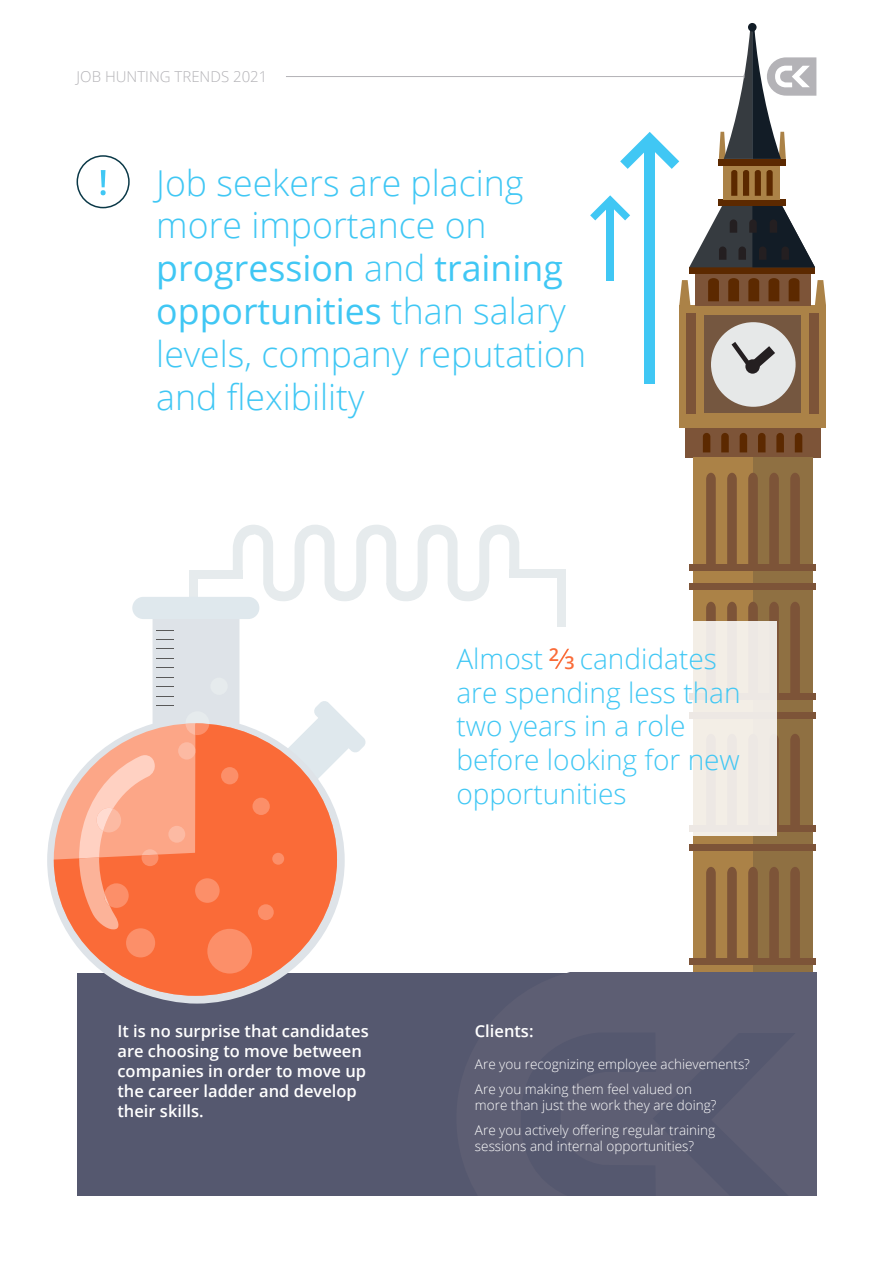
<style>
.page{position:relative;width:893px;height:1263px;background:#fff}
.page>*{position:absolute;margin:0;border:0;box-sizing:border-box;transform-origin:0 0}
.t1{font:300 35.7px/42.8px "Open Sans";color:#40c7f4}
.t2{font:300 28.05px/33.6px "Open Sans";color:#40c7f4}
.t3{font:600 17.85px "Open Sans";color:#fa6b38}
.t4{font:600 16.5px/19.8px "Open Sans";color:#fff}
.t5{font:300 15px "Open Sans";color:#b4b3b7}
.t6{font:300 13.5px/16.2px "Open Sans";color:#fff}
.s1{font-weight:400}
</style>
<div class="page">
<div style="left:679px;top:305px;width:147px;height:123px;background:#ab8247"></div>
<div style="left:685px;top:428px;width:135px;height:29px;background:#7d5438"></div>
<div style="left:693px;top:457px;width:119px;height:552px;background:#ab8247"></div>
<div style="left:753px;top:457px;width:59px;height:552px;background:#8f7042"></div>
<svg style="left:795px;top:433px;width:7px;height:19px"></svg>
<svg style="left:776px;top:433px;width:8px;height:19px"></svg>
<svg style="left:758px;top:433px;width:7px;height:19px"></svg>
<svg style="left:740px;top:433px;width:7px;height:19px"></svg>
<svg style="left:703px;top:433px;width:7px;height:19px"></svg>
<svg style="left:721px;top:433px;width:8px;height:19px"></svg>
<div style="left:687px;top:313px;width:9px;height:101px;background:#7d5438"></div>
<div style="left:809px;top:313px;width:9px;height:101px;background:#7d5438"></div>
<div style="left:705px;top:315px;width:96px;height:98px;background:#755740"></div>
<div style="left:711px;top:322px;width:85px;height:85px;background:#e6e8e8;border-radius:50%"></div>
<svg style="left:731px;top:342px;width:44px;height:28px"></svg>
<svg style="left:679px;top:280px;width:11px;height:25px"></svg>
<svg style="left:815px;top:280px;width:11px;height:25px"></svg>
<div style="left:695px;top:274px;width:115px;height:31px;background:#7d5438"></div>
<svg style="left:789px;top:278px;width:10px;height:23px"></svg>
<svg style="left:768px;top:278px;width:11px;height:23px"></svg>
<svg style="left:748px;top:278px;width:11px;height:23px"></svg>
<svg style="left:708px;top:278px;width:11px;height:23px"></svg>
<svg style="left:728px;top:278px;width:11px;height:23px"></svg>
<div style="left:689px;top:267px;width:126px;height:7px;background:#5c2900"></div>
<div style="left:719px;top:199px;width:67px;height:7px;background:#5c2900"></div>
<div style="left:724px;top:165px;width:56px;height:34px;background:#ab8247"></div>
<div style="left:719px;top:159px;width:67px;height:7px;background:#5c2900"></div>
<svg style="left:689px;top:204px;width:126px;height:63px"></svg>
<svg style="left:731px;top:170px;width:42px;height:26px"></svg>
<div style="left:748px;top:23px;width:9px;height:9px;background:#121c26;border-radius:50%"></div>
<svg style="left:706px;top:473px;width:94px;height:91px"></svg>
<div style="left:690px;top:564px;width:126px;height:6px;background:#7d5438"></div>
<div style="left:690px;top:583px;width:126px;height:6px;background:#7d5438"></div>
<svg style="left:706px;top:602px;width:94px;height:91px"></svg>
<div style="left:690px;top:693px;width:126px;height:6px;background:#7d5438"></div>
<div style="left:690px;top:712px;width:126px;height:6px;background:#7d5438"></div>
<svg style="left:777px;top:734px;width:23px;height:91px"></svg>
<div style="left:690px;top:825px;width:126px;height:6px;background:#7d5438"></div>
<div style="left:690px;top:844px;width:126px;height:6px;background:#7d5438"></div>
<svg style="left:706px;top:867px;width:94px;height:91px"></svg>
<div style="left:690px;top:958px;width:126px;height:6px;background:#7d5438"></div>
<div style="left:745px;top:359px;width:15px;height:15px;background:#241f21;border-radius:50%"></div>
<div style="left:417px;top:621px;width:360px;height:215px;background:linear-gradient(to right,#fff,#f3efeb)"></div>
<div style="left:189px;top:575px;width:9px;height:116px;background:#e6ebed"></div>
<div style="left:189px;top:570px;width:54px;height:8px;background:#e6ebed"></div>
<div style="left:557px;top:573px;width:8px;height:54px;background:#e6ebed"></div>
<div style="left:509px;top:569px;width:57px;height:9px;background:#e6ebed"></div>
<svg style="left:233px;top:525px;width:286px;height:76px"></svg>
<hr style="left:286px;top:76px;width:458px;height:1px;background:#b4b3b7">
<svg style="left:719px;top:28px;width:97px;height:131px"></svg>
<svg style="left:101px;top:170px;width:5px;height:25px"></svg>
<div style="left:77px;top:155px;width:53px;height:53px;border:2px solid #0a3847;border-radius:50%"></div>
<div style="left:77px;top:973px;width:739px;height:223px;background:#55586f"></div>
<svg style="left:47px;top:618px;width:298px;height:385px"></svg>
<svg style="left:266px;top:700px;width:100px;height:101px"></svg>
<div style="left:132px;top:597px;width:127px;height:22px;background:#dfe8ed;border-radius:11px"></div>
<svg style="left:156px;top:630px;width:17px;height:1px"></svg>
<svg style="left:156px;top:639px;width:17px;height:1px"></svg>
<svg style="left:156px;top:648px;width:17px;height:1px"></svg>
<svg style="left:156px;top:658px;width:17px;height:1px"></svg>
<svg style="left:156px;top:667px;width:17px;height:1px"></svg>
<svg style="left:156px;top:677px;width:17px;height:1px"></svg>
<svg style="left:156px;top:686px;width:17px;height:1px"></svg>
<svg style="left:156px;top:696px;width:17px;height:1px"></svg>
<svg style="left:156px;top:705px;width:17px;height:1px"></svg>
<svg style="left:54px;top:723px;width:283px;height:273px;fill:#fa6b38"></svg>
<div style="left:126px;top:928px;width:29px;height:29px;background:#fc8f69;border-radius:50%"></div>
<div style="left:168px;top:826px;width:17px;height:17px;background:#fcbaa3;border-radius:50%"></div>
<div style="left:252px;top:798px;width:18px;height:17px;background:#fc8f69;border-radius:50%"></div>
<div style="left:272px;top:853px;width:12px;height:12px;background:#fc8f69;border-radius:50%"></div>
<svg style="left:178px;top:742px;width:18px;height:17px"></svg>
<div style="left:221px;top:767px;width:17px;height:17px;background:#fc8f69;border-radius:50%"></div>
<svg style="left:185px;top:711px;width:24px;height:24px"></svg>
<div style="left:210px;top:678px;width:18px;height:17px;background:#e6ebed;border-radius:50%"></div>
<div style="left:195px;top:878px;width:25px;height:25px;background:#fc8f69;border-radius:50%"></div>
<div style="left:207px;top:929px;width:45px;height:44px;background:#fc8f69;border-radius:50%"></div>
<div style="left:258px;top:904px;width:16px;height:16px;background:#fc8f69;border-radius:50%"></div>
<svg style="left:79px;top:755px;width:79px;height:174px;background:#fba080"></svg>
<svg style="left:555px;top:649px;width:14px;height:20px"></svg>
<svg style="left:620px;top:132px;width:59px;height:37px"></svg>
<svg style="left:590px;top:195px;width:40px;height:25px"></svg>
<div style="left:644px;top:145px;width:11px;height:238px;background:#40c7f4"></div>
<div style="left:607px;top:204px;width:7px;height:77px;background:#40c7f4"></div>
<p class="t5" style="left:77px;top:67px;width:192px">JOB HUNTING TRENDS 2021</p>
<p class="t1" style="left:156px;top:160px;width:431px">Job seekers are placing more importance on <span class="s1">progression</span> and <span class="s1">training opportunities</span> than salary levels, company reputation and flexibility</p>
<p class="t4" style="left:117px;top:1021px;width:253px">It is no surprise that candidates are choosing to move between companies in order to move up the career ladder and develop their skills.</p>
<p class="t2" style="left:456px;top:641px;width:88px">Almost</p>
<p class="t2" style="left:456px;top:641px;width:286px;text-indent:123px">candidates are spending less than two years in a role before looking for new opportunities</p>
<p class="t3" style="left:549px;top:642px;width:12px">2</p>
<p class="t3" style="left:564px;top:650px;width:12px">3</p>
<p class="t4" style="left:475px;top:1021px;width:60px">Clients:</p>
<p class="t6" style="left:475px;top:1056px;width:276px">Are you recognizing employee achievements?</p>
<p class="t6" style="left:475px;top:1080px;width:243px">Are you making them feel valued on more than just the work they are doing?</p>
<p class="t6" style="left:475px;top:1121px;width:242px">Are you actively offering regular training sessions and internal opportunities?</p>
</div>
